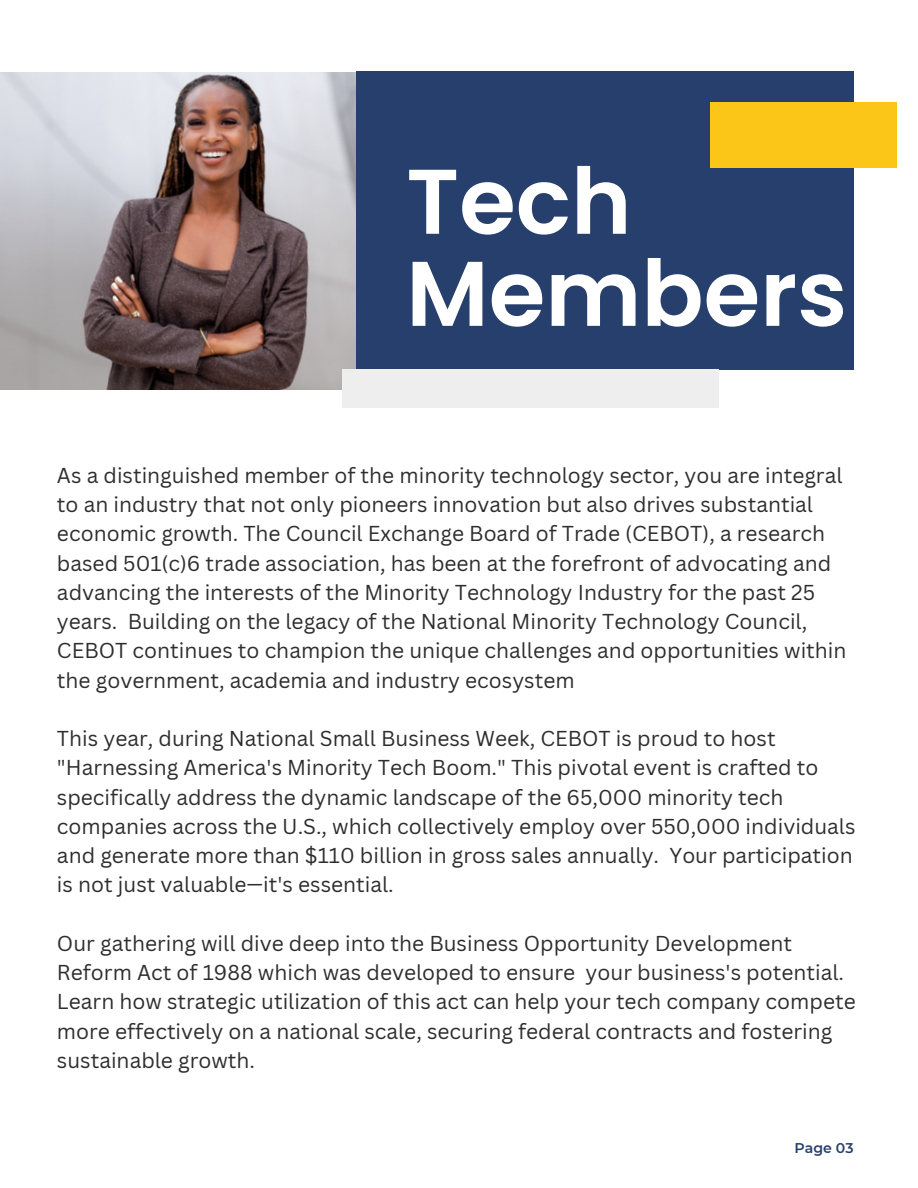
<style>
.page{position:relative;width:918px;height:1188px;background:#fff}
.page>*{position:absolute;margin:0;border:0;box-sizing:border-box;transform-origin:0 0}
.t1{font:600 91.65px/92.1px "Poppins";color:#fff}
.t2{font:21px/29.2px "Canva Sans";color:#2e2e2e}
.t3{font:600 14.1px "Montserrat";color:#273f6c}
</style>
<div class="page">
<img style="left:0;top:72px;width:356px;height:317px">
<div style="left:356px;top:72px;width:497px;height:298px;background:#273f6c"></div>
<div style="left:710px;top:102px;width:187px;height:66px;background:#fcc618"></div>
<div style="left:342px;top:370px;width:377px;height:38px;background:#eee"></div>
<h1 class="t1" style="left:406px;top:156px;width:442px">Tech<br>Members</h1>
<p class="t2" style="left:57px;top:460px;width:791px">As a distinguished member of the minority technology sector, you are integral to an industry that not only pioneers innovation but also drives substantial economic growth. The Council Exchange Board of Trade (CEBOT), a research based 501(c)6 trade association, has been at the forefront of advocating and advancing the interests of the Minority Technology Industry for the past 25 years. Building on the legacy of the National Minority Technology Council, CEBOT continues to champion the unique challenges and opportunities within the government, academia and industry ecosystem</p>
<p class="t2" style="left:57px;top:723px;width:800px">This year, during National Small Business Week, CEBOT is proud to host "Harnessing America's Minority Tech Boom." This pivotal event is crafted to specifically address the dynamic landscape of the 65,000 minority tech companies across the U.S., which collectively employ over 550,000 individuals and generate more than $110 billion in gross sales annually. Your participation is not just valuable—it's essential.</p>
<p class="t2" style="left:57px;top:928px;width:800px">Our gathering will dive deep into the Business Opportunity Development Reform Act of 1988 which was developed to ensure your business's potential.<br>Learn how strategic utilization of this act can help your tech company compete more effectively on a national scale, securing federal contracts and fostering sustainable growth.</p>
<p class="t3" style="left:795px;top:1139px;width:60px">Page 03</p>
</div>
